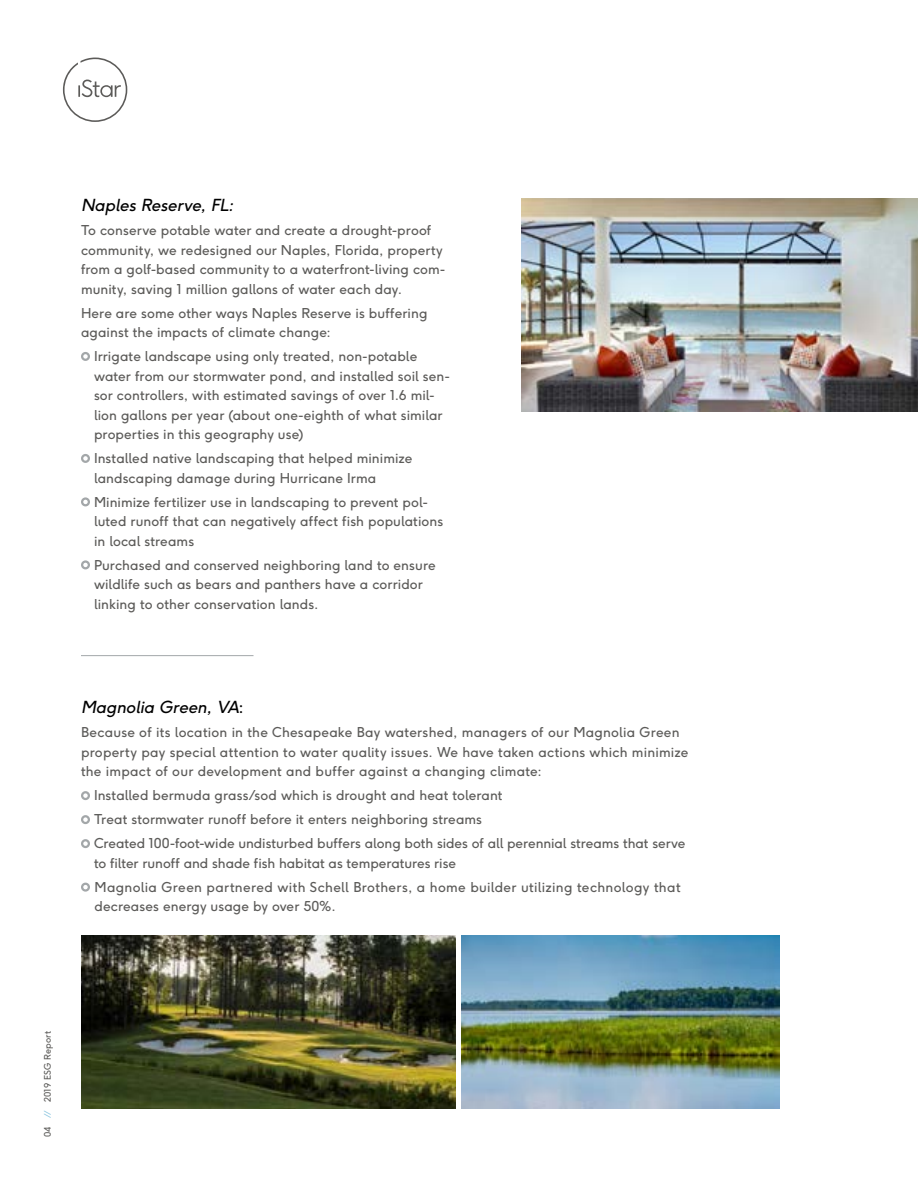
<style>
.page{position:relative;width:918px;height:1188px;background:#fff}
.page>*{position:absolute;margin:0;border:0;box-sizing:border-box;transform-origin:0 0}
.t1{font:italic 16.5px "F37 Ginger";letter-spacing:-.005em;color:#000}
.t2{font:13.5px/19.5px "F37 Ginger";letter-spacing:.005em;color:#5c5b59}
.t3{font:9px "F37 Ginger";letter-spacing:.015em;color:#5c5b59}
.s1{font-style:normal}
.s2{color:#8cc6e0}
</style>
<div class="page">
<svg style="left:63px;top:58px;width:64px;height:64px"></svg>
<div style="left:81px;top:352px;width:9px;height:9px;border:2px solid #a3a7a9;border-radius:50%"></div>
<div style="left:81px;top:454px;width:9px;height:9px;border:2px solid #a3a7a9;border-radius:50%"></div>
<div style="left:81px;top:497px;width:9px;height:9px;border:2px solid #a3a7a9;border-radius:50%"></div>
<div style="left:81px;top:560px;width:9px;height:9px;border:2px solid #a3a7a9;border-radius:50%"></div>
<div style="left:81px;top:791px;width:9px;height:9px;border:2px solid #a3a7a9;border-radius:50%"></div>
<div style="left:81px;top:815px;width:9px;height:9px;border:2px solid #a3a7a9;border-radius:50%"></div>
<div style="left:81px;top:839px;width:9px;height:9px;border:2px solid #a3a7a9;border-radius:50%"></div>
<div style="left:81px;top:883px;width:9px;height:9px;border:2px solid #a3a7a9;border-radius:50%"></div>
<img style="left:521px;top:198px;width:397px;height:213px">
<img style="left:81px;top:935px;width:374px;height:173px">
<img style="left:462px;top:935px;width:318px;height:173px">
<hr style="left:81px;top:655px;width:173px;height:1px;background:#a3a7a9">
<p class="t1" style="left:81px;top:198px;width:154px">Naples Reserve, FL:</p>
<p class="t2" style="left:81px;top:222px;width:366px">To conserve potable water and create a drought-proof community, we redesigned our Naples, Florida, property from a golf-based community to a waterfront-living com&shy;munity, saving 1 million gallons of water each day.</p>
<p class="t2" style="left:81px;top:304px;width:348px">Here are some other ways Naples Reserve is buffering against the impacts of climate change:</p>
<p class="t2" style="left:94px;top:348px;width:357px">Irrigate landscape using only treated, non-potable water from our stormwater pond, and installed soil sen&shy;sor controllers, with estimated savings of over 1.6 mil&shy;lion gallons per year (about one-eighth of what similar properties in this geography use)</p>
<p class="t2" style="left:94px;top:450px;width:320px">Installed native landscaping that helped minimize landscaping damage during Hurricane Irma</p>
<p class="t2" style="left:94px;top:493px;width:351px">Minimize fertilizer use in landscaping to prevent pol&shy;luted runoff that can negatively affect fish populations in local streams</p>
<p class="t2" style="left:94px;top:556px;width:343px">Purchased and conserved neighboring land to ensure wildlife such as bears and panthers have a corridor linking to other conservation lands.</p>
<p class="t1" style="left:81px;top:700px;width:164px">Magnolia Green, VA<span class="s1">:</span></p>
<p class="t2" style="left:81px;top:724px;width:609px">Because of its location in the Chesapeake Bay watershed, managers of our Magnolia Green property pay special attention to water quality issues. We have taken actions which minimize the impact of our development and buffer against a changing climate:</p>
<p class="t2" style="left:94px;top:785px;width:593px;line-height:24px">Installed bermuda grass/sod which is drought and heat tolerant<br>Treat stormwater runoff before it enters neighboring streams<br>Created 100-foot-wide undisturbed buffers along both sides of all perennial streams that serve</p>
<p class="t2" style="left:94px;top:852px;width:588px;line-height:24px">to filter runoff and shade fish habitat as temperatures rise<br>Magnolia Green partnered with Schell Brothers, a home builder utilizing technology that</p>
<p class="t2" style="left:94px;top:898px;width:243px">decreases energy usage by over 50%.</p>
<p class="t3" style="left:43px;top:1137px;width:108px;rotate:-90deg">04 <span class="s2">//</span> 2019 ESG Report</p>
</div>
